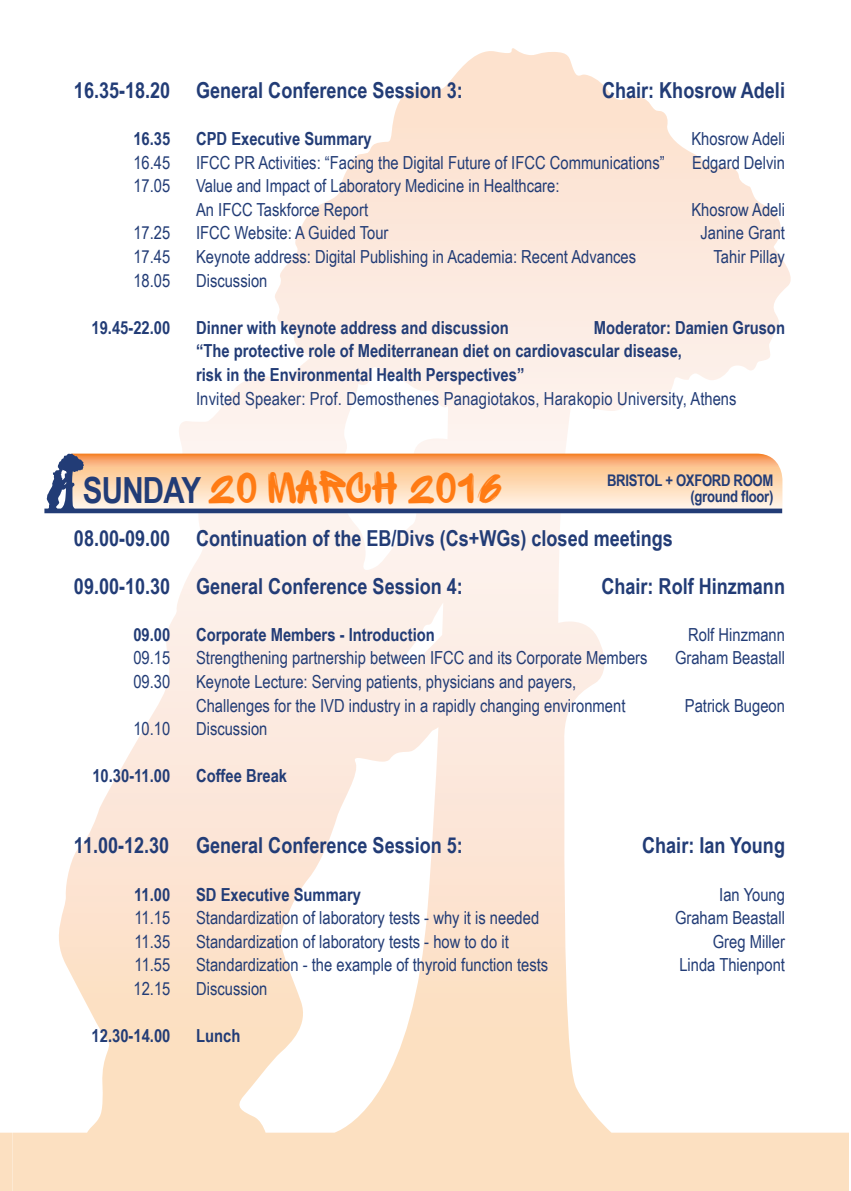
<style>
.page{position:relative;width:851px;height:1191px;background:#fff}
.page>*{position:absolute;margin:0;border:0;box-sizing:border-box;transform-origin:0 0}
.t1{font:48px "Sprite Graffiti";letter-spacing:-.005em;color:#ff7b14}
.t2{font:700 22px/47.2px "Arial Narrow";color:#223c76}
.t3{font:18px/23.6px "Arial Narrow";color:#223c76}
.t4{font:700 18px/23.6px "Arial Narrow";color:#223c76}
.t5{font:700 16px/16px "Arial Narrow";letter-spacing:-.02em;color:#223c76;text-align:right}
.s1{font-family:"Arial Narrow";font-weight:700;font-size:36px;color:#223c76}
</style>
<div class="page">
<svg style="left:44px;top:453px;width:738px;height:60px;background:#e8c3a5"></svg>
<p class="t2" style="left:74px;top:65px;width:390px">16.35-18.20 General Conference Session 3:</p>
<p class="t2" style="left:602px;top:65px;width:184px">Chair: Khosrow Adeli</p>
<p class="t4" style="left:133px;top:126px;width:38px">16.35</p>
<p class="t4" style="left:196px;top:126px;width:177px">CPD Executive Summary</p>
<p class="t3" style="left:691px;top:126px;width:95px">Khosrow Adeli</p>
<p class="t3" style="left:133px;top:150px;width:38px">16.45</p>
<p class="t3" style="left:196px;top:150px;width:470px">IFCC PR Activities: “Facing the Digital Future of IFCC Communications”</p>
<p class="t3" style="left:692px;top:150px;width:94px">Edgard Delvin</p>
<p class="t3" style="left:133px;top:173px;width:38px">17.05</p>
<p class="t3" style="left:196px;top:173px;width:365px">Value and Impact of Laboratory Medicine in Healthcare:<br>An IFCC Taskforce Report</p>
<p class="t3" style="left:691px;top:197px;width:95px">Khosrow Adeli</p>
<p class="t3" style="left:133px;top:221px;width:38px">17.25</p>
<p class="t3" style="left:196px;top:221px;width:194px">IFCC Website: A Guided Tour</p>
<p class="t3" style="left:700px;top:221px;width:86px">Janine Grant</p>
<p class="t3" style="left:133px;top:244px;width:38px">17.45</p>
<p class="t3" style="left:196px;top:244px;width:441px">Keynote address: Digital Publishing in Academia: Recent Advances</p>
<p class="t3" style="left:713px;top:244px;width:73px">Tahir Pillay</p>
<p class="t3" style="left:133px;top:268px;width:38px">18.05</p>
<p class="t3" style="left:196px;top:268px;width:73px">Discussion</p>
<p class="t4" style="left:92px;top:315px;width:80px">19.45-22.00</p>
<p class="t4" style="left:196px;top:315px;width:314px">Dinner with keynote address and discussion</p>
<p class="t4" style="left:196px;top:315px;width:590px;text-indent:397px">Moderator: Damien Gruson “The protective role of Mediterranean diet on cardiovascular disease,<br>risk in the Environmental Health Perspectives”</p>
<p class="t3" style="left:196px;top:386px;width:542px">Invited Speaker: Prof. Demosthenes Panagiotakos, Harakopio University, Athens</p>
<h1 class="t1" style="left:83px;top:460px;width:421px"><span class="s1">SUNDAY</span> 20 MARCH 2016</h1>
<p class="t5" style="left:607px;top:471px;width:168px">BRISTOL + OXFORD ROOM (ground floor)</p>
<p class="t2" style="left:74px;top:514px;width:600px">08.00-09.00 Continuation of the EB/Divs (Cs+WGs) closed meetings<br>09.00-10.30 General Conference Session 4:</p>
<p class="t2" style="left:601px;top:561px;width:185px">Chair: Rolf Hinzmann</p>
<p class="t4" style="left:133px;top:622px;width:38px">09.00</p>
<p class="t4" style="left:196px;top:622px;width:240px">Corporate Members - Introduction</p>
<p class="t3" style="left:688px;top:622px;width:98px">Rolf Hinzmann</p>
<p class="t3" style="left:133px;top:645px;width:38px">09.15</p>
<p class="t3" style="left:196px;top:645px;width:453px">Strengthening partnership between IFCC and its Corporate Members</p>
<p class="t3" style="left:675px;top:645px;width:111px">Graham Beastall</p>
<p class="t3" style="left:133px;top:669px;width:38px">09.30</p>
<p class="t3" style="left:196px;top:669px;width:431px">Keynote Lecture: Serving patients, physicians and payers,<br>Challenges for the IVD industry in a rapidly changing environment</p>
<p class="t3" style="left:684px;top:693px;width:102px">Patrick Bugeon</p>
<p class="t3" style="left:133px;top:716px;width:38px">10.10</p>
<p class="t3" style="left:196px;top:716px;width:73px">Discussion</p>
<p class="t4" style="left:92px;top:763px;width:79px">10.30-11.00</p>
<p class="t4" style="left:196px;top:763px;width:93px">Coffee Break</p>
<p class="t2" style="left:74px;top:821px;width:390px">11.00-12.30 General Conference Session 5:</p>
<p class="t2" style="left:642px;top:821px;width:144px">Chair: Ian Young</p>
<p class="t4" style="left:134px;top:881px;width:38px">11.00</p>
<p class="t4" style="left:196px;top:881px;width:166px">SD Executive Summary</p>
<p class="t3" style="left:719px;top:881px;width:67px">Ian Young</p>
<p class="t3" style="left:134px;top:905px;width:37px">11.15</p>
<p class="t3" style="left:196px;top:905px;width:344px">Standardization of laboratory tests - why it is needed</p>
<p class="t3" style="left:675px;top:905px;width:111px">Graham Beastall</p>
<p class="t3" style="left:134px;top:929px;width:37px">11.35</p>
<p class="t3" style="left:196px;top:929px;width:314px">Standardization of laboratory tests - how to do it</p>
<p class="t3" style="left:712px;top:929px;width:74px">Greg Miller</p>
<p class="t3" style="left:134px;top:952px;width:37px">11.55</p>
<p class="t3" style="left:196px;top:952px;width:353px">Standardization - the example of thyroid function tests</p>
<p class="t3" style="left:679px;top:952px;width:107px">Linda Thienpont</p>
<p class="t3" style="left:133px;top:976px;width:38px">12.15</p>
<p class="t3" style="left:196px;top:976px;width:73px">Discussion</p>
<p class="t4" style="left:92px;top:1023px;width:80px">12.30-14.00</p>
<p class="t4" style="left:196px;top:1023px;width:46px">Lunch</p>
</div>
